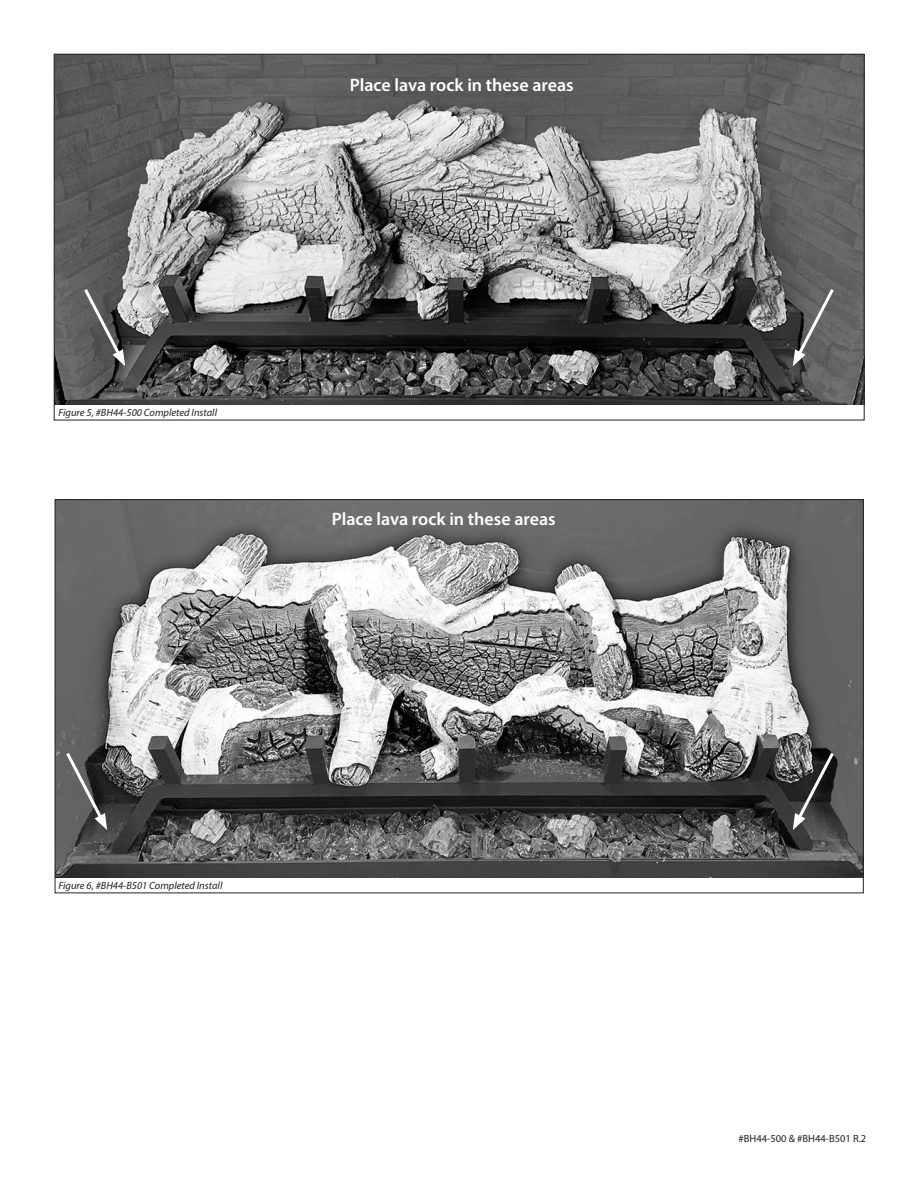
<style>
.page{position:relative;width:918px;height:1188px;background:#fff}
.page>*{position:absolute;margin:0;border:0;box-sizing:border-box;transform-origin:0 0}
.t1{font:600 18px "Myriad Pro";color:#fff}
.t2{font:italic 10.5px "Myriad Pro";color:#231f20}
.t3{font:10.5px "Myriad Pro";color:#231f20}
</style>
<div class="page">
<img style="left:57px;top:501px;width:805px;height:376px">
<img style="left:56px;top:56px;width:806px;height:349px">
<svg style="left:82px;top:286px;width:43px;height:80px;background:#636363"></svg>
<svg style="left:793px;top:286px;width:43px;height:80px;background:#686868"></svg>
<svg style="left:64px;top:750px;width:43px;height:80px;background:#595959"></svg>
<svg style="left:793px;top:750px;width:43px;height:80px;background:#4b4b4b"></svg>
<p class="t1" style="left:350px;top:73px;width:225px">Place lava rock in these areas</p>
<p class="t2" style="left:58px;top:406px;width:160px">Figure 5, #BH44-500 Completed Install</p>
<p class="t1" style="left:332px;top:507px;width:225px">Place lava rock in these areas</p>
<p class="t2" style="left:58px;top:879px;width:165px">Figure 6, #BH44-B501 Completed Install</p>
<p class="t3" style="left:739px;top:1132px;width:129px">#BH44-500 &amp; #BH44-B501 R.2</p>
</div>
